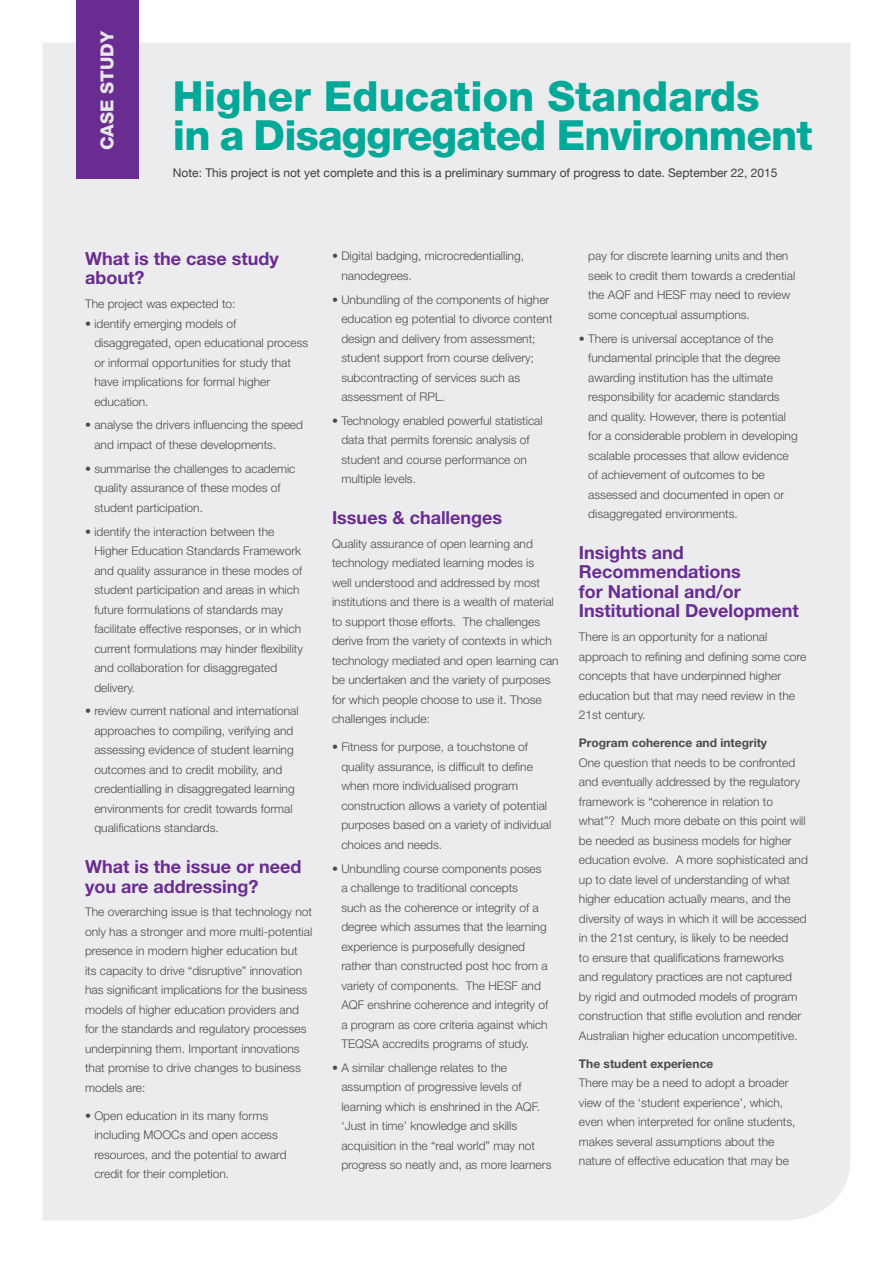
<style>
.page{position:relative;width:893px;height:1263px;background:#fff}
.page>*{position:absolute;margin:0;border:0;box-sizing:border-box;transform-origin:0 0}
.t1{font:800 41.55px "Helvetica Neue";letter-spacing:-.02em;color:#00a897}
.t2{font:800 41.55px "Helvetica Neue";color:#00a897}
.t3{font:700 18px/19.5px "Helvetica Neue";color:#692c91}
.t4{font:800 18px "Helvetica Neue";color:#e6e7e9}
.t5{font:300 12px/19.5px "Helvetica Neue";color:#4b4c4d}
.t6{font:12px "Helvetica Neue";color:#3e3e3f}
.t7{font:700 12px "Helvetica Neue";color:#4b4c4d}
</style>
<div class="page">
<div style="left:43px;top:43px;width:807px;height:1177px;background:#ececee"></div>
<div style="left:77px;top:0;width:62px;height:179px;background:#692c91"></div>
<h2 class="t4" style="left:97px;top:150px;width:121px;rotate:-90deg">CASE STUDY</h2>
<h1 class="t2" style="left:173px;top:71px;width:588px">Higher Education Standards</h1>
<h1 class="t1" style="left:173px;top:111px;width:641px">in a Disaggregated Environment</h1>
<p class="t6" style="left:173px;top:164px;width:606px">Note: This project is not yet complete and this is a preliminary summary of progress to date. September 22, 2015</p>
<h2 class="t3" style="left:85px;top:248px;width:195px">What is the case study about?</h2>
<p class="t5" style="left:85px;top:294px;width:152px">The project was expected to:</p>
<p class="t5" style="left:94px;top:313px;width:215px;text-indent:-9px">• identify emerging models of disaggregated, open educational process or informal opportunities for study that have implications for formal higher education.</p>
<p class="t5" style="left:94px;top:415px;width:210px;text-indent:-9px">• analyse the drivers influencing the speed and impact of these developments.</p>
<p class="t5" style="left:94px;top:458px;width:203px;text-indent:-9px">• summarise the challenges to academic quality assurance of these modes of student participation.</p>
<p class="t5" style="left:94px;top:521px;width:210px;text-indent:-9px">• identify the interaction between the Higher Education Standards Framework and quality assurance in these modes of student participation and areas in which future formulations of standards may facilitate effective responses, or in which current formulations may hinder flexibility and collaboration for disaggregated delivery.</p>
<p class="t5" style="left:94px;top:701px;width:206px;text-indent:-9px">• review current national and international approaches to compiling, verifying and assessing evidence of student learning outcomes and to credit mobility, and credentialling in disaggregated learning environments for credit towards formal qualifications standards.</p>
<h2 class="t3" style="left:85px;top:856px;width:218px">What is the issue or need you are addressing?</h2>
<p class="t5" style="left:85px;top:902px;width:229px">The overarching issue is that technology not only has a stronger and more multi-potential presence in modern higher education but its capacity to drive “disruptive” innovation has significant implications for the business models of higher education providers and for the standards and regulatory processes underpinning them. Important innovations that promise to drive changes to business models are:</p>
<p class="t5" style="left:94px;top:1105px;width:194px;text-indent:-9px">• Open education in its many forms including MOOCs and open access resources, and the potential to award credit for their completion.</p>
<p class="t5" style="left:341px;top:246px;width:184px;text-indent:-9px">• Digital badging, microcredentialling, nanodegrees.</p>
<p class="t5" style="left:341px;top:289px;width:213px;text-indent:-9px">• Unbundling of the components of higher education eg potential to divorce content design and delivery from assessment; student support from course delivery; subcontracting of services such as assessment of RPL.</p>
<p class="t5" style="left:341px;top:411px;width:203px;text-indent:-9px">• Technology enabled powerful statistical data that permits forensic analysis of student and course performance on multiple levels.</p>
<h2 class="t3" style="left:332px;top:507px;width:172px">Issues &amp; challenges</h2>
<p class="t5" style="left:332px;top:534px;width:228px">Quality assurance of open learning and technology mediated learning modes is<br>well understood and addressed by most institutions and there is a wealth of material to support those efforts. The challenges derive from the variety of contexts in which technology mediated and open learning can be undertaken and the variety of purposes for which people choose to use it. Those challenges include:</p>
<p class="t5" style="left:341px;top:737px;width:212px;text-indent:-9px">• Fitness for purpose, a touchstone of quality assurance, is difficult to define when more individualised program construction allows a variety of potential purposes based on a variety of individual choices and needs.</p>
<p class="t5" style="left:341px;top:858px;width:208px;text-indent:-9px">• Unbundling course components poses a challenge to traditional concepts<br>such as the coherence or integrity of a degree which assumes that the learning experience is purposefully designed rather than constructed post hoc from a variety of components. The HESF and AQF enshrine coherence and integrity of a program as core criteria against which TEQSA accredits programs of study.</p>
<p class="t5" style="left:341px;top:1058px;width:212px;text-indent:-9px">• A similar challenge relates to the assumption of progressive levels of learning which is enshrined in the AQF. ‘Just in time’ knowledge and skills acquisition in the “real world” may not progress so neatly and, as more learners</p>
<p class="t5" style="left:588px;top:246px;width:208px">pay for discrete learning units and then seek to credit them towards a credential the AQF and HESF may need to review some conceptual assumptions.</p>
<p class="t5" style="left:588px;top:328px;width:211px;text-indent:-9px">• There is universal acceptance of the fundamental principle that the degree awarding institution has the ultimate responsibility for academic standards and quality. However, there is potential for a considerable problem in developing scalable processes that allow evidence of achievement of outcomes to be assessed and documented in open or disaggregated environments.</p>
<h2 class="t3" style="left:579px;top:542px;width:221px">Insights and<br>Recommendations<br>for National and/or<br>Institutional Development</h2>
<p class="t5" style="left:579px;top:627px;width:229px">There is an opportunity for a national approach to refining and defining some core concepts that have underpinned higher education but that may need review in the 21st century.</p>
<p class="t7" style="left:579px;top:735px;width:190px">Program coherence and integrity</p>
<p class="t5" style="left:579px;top:752px;width:230px">One question that needs to be confronted and eventually addressed by the regulatory framework is “coherence in relation to what”? Much more debate on this point will be needed as business models for higher education evolve. A more sophisticated and up to date level of understanding of what higher education actually means, and the diversity of ways in which it will be accessed in the 21st century, is likely to be needed<br>to ensure that qualifications frameworks<br>and regulatory practices are not captured<br>by rigid and outmoded models of program construction that stifle evolution and render Australian higher education uncompetitive.</p>
<p class="t7" style="left:579px;top:1056px;width:136px">The student experience</p>
<p class="t5" style="left:579px;top:1073px;width:218px">There may be a need to adopt a broader view of the ‘student experience’, which, even when interpreted for online students, makes several assumptions about the nature of effective education that may be</p>
</div>
